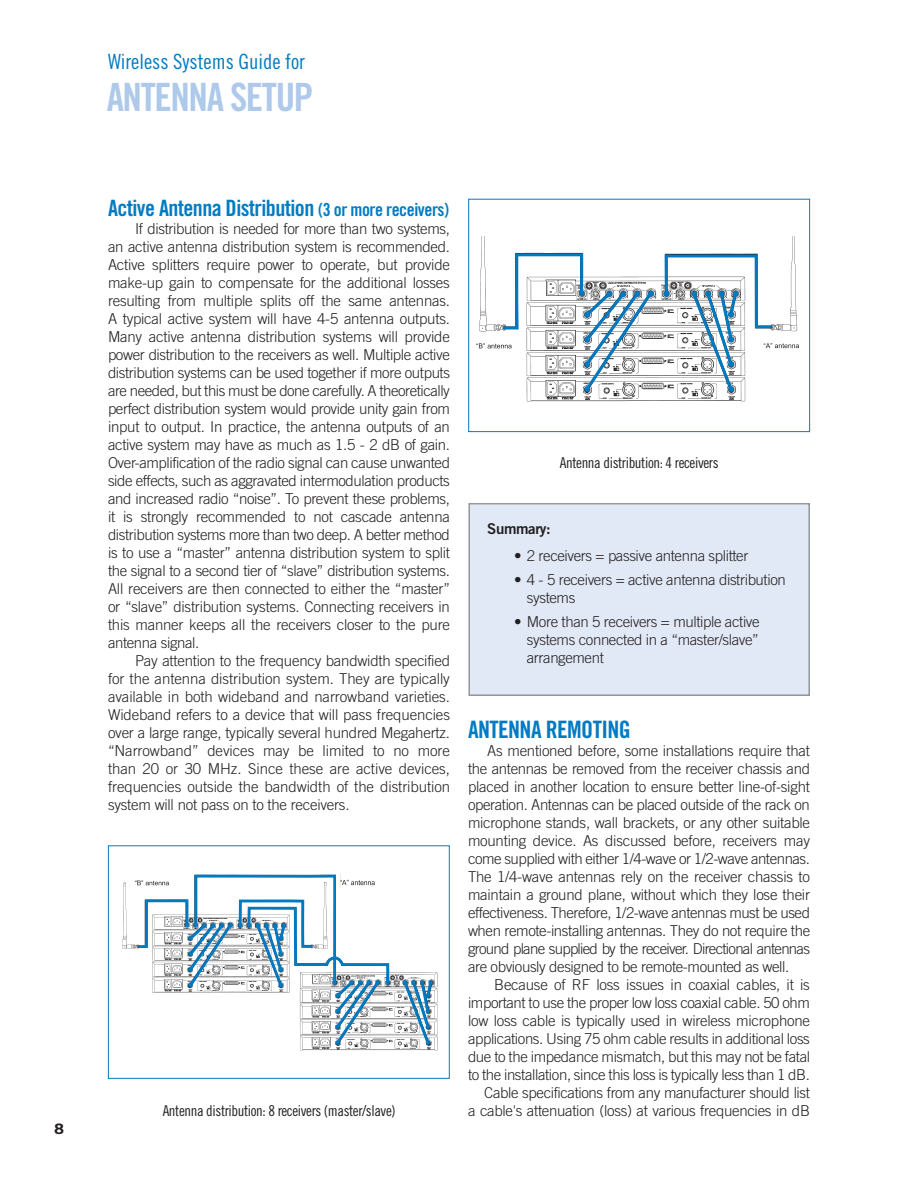
<style>
.page{position:relative;width:918px;height:1188px;background:#fff}
.page>*{position:absolute;margin:0;border:0;box-sizing:border-box;transform-origin:0 0}
.t1{font:39px "Trade Gothic Bold Cond Twenty";letter-spacing:-.035em;color:#aec9e9}
.t2{font:24px "Trade Gothic Bold Cond Twenty";letter-spacing:-.025em;color:#007bc3}
.t3{font:22.5px "Trade Gothic Bold Cond Twenty";letter-spacing:-.025em;color:#007bc3}
.t4{font:21px "Trade Gothic Cond Eighteen";color:#007bc3}
.t5{font:300 15px/18px "Trade Gothic";letter-spacing:-.025em;color:#231f20;text-align:justify}
.t6{font:15px "Trade Gothic Cond Eighteen";letter-spacing:-.025em;color:#231f20}
.t7{font:15px "Trade Gothic Bold Two";letter-spacing:-.025em;color:#231f20}
.t8{font:700 14.4px "Trade Gothic";color:#231f20;scale:1.25 1}
.s1{font-size:18px}
</style>
<div class="page">
<img style="left:122px;top:881px;width:316px;height:170px">
<svg style="left:402px;top:980px;width:32px;height:65px"></svg>
<div style="left:108px;top:845px;width:342px;height:234px;border:1px solid #007bc3"></div>
<svg style="left:135px;top:874px;width:256px;height:205px"></svg>
<img style="left:476px;top:237px;width:323px;height:165px">
<svg style="left:501px;top:252px;width:153px;height:140px"></svg>
<svg style="left:663px;top:253px;width:112px;height:139px"></svg>
<div style="left:468px;top:199px;width:342px;height:233px;border:1px solid #007bc3"></div>
<div style="left:470px;top:505px;width:338px;height:189px;background:#e1e9f6"></div>
<div style="left:468px;top:503px;width:342px;height:193px;border:2px solid #939598"></div>
<p class="t8" style="left:54px;top:1124px;width:10px">8</p>
<h3 class="t4" style="left:108px;top:54px;width:199px">Wireless Systems Guide for</h3>
<h1 class="t1" style="left:107px;top:83px;width:208px">ANTENNA SETUP</h1>
<h3 class="t3" style="left:108px;top:200px;width:343px">Active Antenna Distribution <span class="s1">(3 or more receivers)</span></h3>
<p class="t5" style="left:108px;top:221px;width:344px;text-indent:27px">If distribution is needed for more than two systems, an active antenna distribution system is recommended.<br>Active splitters require power to operate, but provide make-up gain to compensate for the additional losses resulting from multiple splits off the same antennas.<br>A typical active system will have 4-5 antenna outputs.<br>Many active antenna distribution systems will provide power distribution to the receivers as well. Multiple active distribution systems can be used together if more outputs are needed, but this must be done carefully. A theoretically perfect distribution system would provide unity gain from input to output. In practice, the antenna outputs of an active system may have as much as 1.5 - 2 dB of gain.<br>Over-amplification of the radio signal can cause unwanted side effects, such as aggravated intermodulation products and increased radio “noise”. To prevent these problems, it is strongly recommended to not cascade antenna distribution systems more than two deep. A better method is to use a “master” antenna distribution system to split the signal to a second tier of “slave” distribution systems.<br>All receivers are then connected to either the “master” or “slave” distribution systems. Connecting receivers in this manner keeps all the receivers closer to the pure antenna signal.</p>
<p class="t5" style="left:108px;top:653px;width:344px;text-indent:27px">Pay attention to the frequency bandwidth specified for the antenna distribution system. They are typically available in both wideband and narrowband varieties.<br>Wideband refers to a device that will pass frequencies over a large range, typically several hundred Megahertz. “Narrowband” devices may be limited to no more than 20 or 30 MHz. Since these are active devices, frequencies outside the bandwidth of the distribution system will not pass on to the receivers.</p>
<p class="t6" style="left:163px;top:1105px;width:235px">Antenna distribution: 8 receivers (master/slave)</p>
<p class="t6" style="left:560px;top:457px;width:160px">Antenna distribution: 4 receivers</p>
<p class="t7" style="left:487px;top:523px;width:65px">Summary:</p>
<p class="t5" style="left:514px;top:548px;width:236px">• 2 receivers = passive antenna splitter</p>
<p class="t5" style="left:527px;top:572px;width:260px;text-indent:-13px">• 4 - 5 receivers = active antenna distribution systems</p>
<p class="t5" style="left:527px;top:614px;width:234px;text-indent:-13px">• More than 5 receivers = multiple active systems connected in a “master/slave” arrangement</p>
<h2 class="t2" style="left:468px;top:721px;width:164px">ANTENNA REMOTING</h2>
<p class="t5" style="left:468px;top:743px;width:344px;text-indent:19px">As mentioned before, some installations require that the antennas be removed from the receiver chassis and placed in another location to ensure better line-of-sight operation. Antennas can be placed outside of the rack on microphone stands, wall brackets, or any other suitable mounting device. As discussed before, receivers may come supplied with either 1/4-wave or 1/2-wave antennas.<br>The 1/4-wave antennas rely on the receiver chassis to maintain a ground plane, without which they lose their effectiveness. Therefore, 1/2-wave antennas must be used when remote-installing antennas. They do not require the ground plane supplied by the receiver. Directional antennas are obviously designed to be remote-mounted as well.</p>
<p class="t5" style="left:468px;top:977px;width:344px;text-align:right">Because of RF loss issues in coaxial cables, it is important to use the proper low loss coaxial cable. 50 ohm low loss cable is typically used in wireless microphone applications. Using 75 ohm cable results in additional loss due to the impedance mismatch, but this may not be fatal to the installation, since this loss is typically less than 1 dB.<br>Cable specifications from any manufacturer should list<br>a cable's attenuation (loss) at various frequencies in dB</p>
</div>
